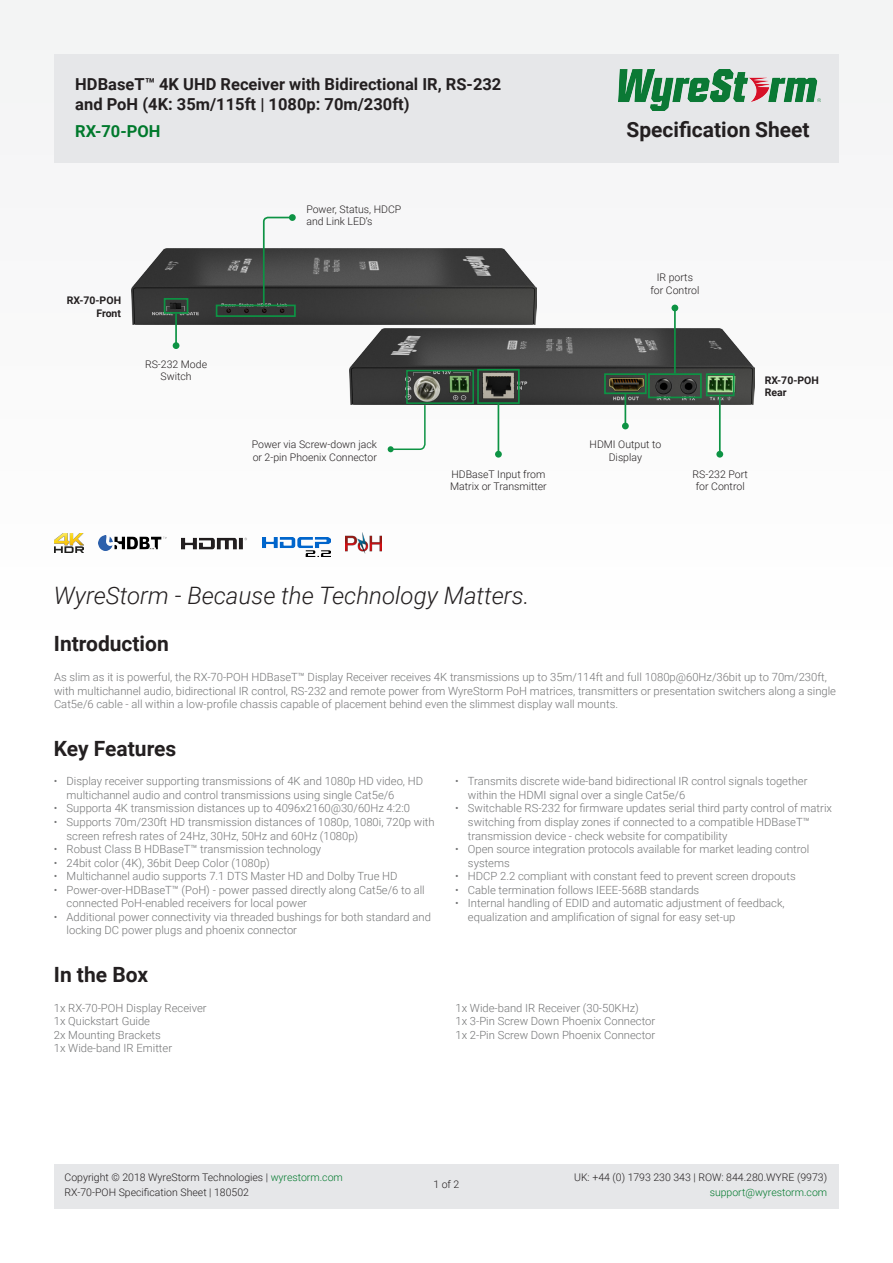
<style>
.page{position:relative;width:893px;height:1263px;background:#fff}
.page>*{position:absolute;margin:0;border:0;box-sizing:border-box;transform-origin:0 0}
.t1{font:italic 300 24px "Roboto";color:#231f20}
.t2{font:700 21px "Roboto";color:#231f20}
.t3{font:700 16.5px "Roboto";color:#231f20}
.t4{font:700 16.5px "Roboto";color:#00792c}
.t5{font:300 11.25px/13.5px "Roboto";color:#747576}
.t6{font:300 10.5px/12.6px "Roboto";color:#231f20}
.t7{font:700 10.5px/12.6px "Roboto";color:#231f20}
.t8{font:300 10.5px "Roboto";color:#00792c}
.s1{color:#00792c}
</style>
<div class="page">
<div style="left:0;top:0;width:893px;height:658px;background:#fafafa"></div>
<div style="left:54px;top:1164px;width:785px;height:45px;background:#e6e7e9"></div>
<div style="left:54px;top:54px;width:785px;height:108px;background:#e6e7e9"></div>
<img style="left:618px;top:70px;width:203px;height:40px">
<img style="left:181px;top:537px;width:66px;height:13px">
<img style="left:98px;top:536px;width:68px;height:14px">
<img style="left:262px;top:538px;width:68px;height:19px">
<img style="left:54px;top:534px;width:30px;height:19px">
<img style="left:345px;top:533px;width:36px;height:21px">
<img style="left:350px;top:329px;width:404px;height:76px">
<img style="left:132px;top:248px;width:404px;height:76px">
<div style="left:648px;top:373px;width:54px;height:25px;border:2px solid #0d9344"></div>
<div style="left:604px;top:373px;width:43px;height:21px;border:2px solid #0d9344"></div>
<div style="left:164px;top:298px;width:24px;height:16px;border:2px solid #0d9344"></div>
<div style="left:216px;top:305px;width:80px;height:12px;border:2px solid #0d9344"></div>
<div style="left:477px;top:369px;width:43px;height:35px;border:2px solid #0d9344"></div>
<hr style="left:719px;top:397px;width:2px;height:57px;background:#0d9344">
<div style="left:716px;top:451px;width:7px;height:7px;background:#0d9344;border-radius:50%"></div>
<hr style="left:498px;top:404px;width:1px;height:50px;background:#0d9344">
<div style="left:495px;top:451px;width:7px;height:7px;background:#0d9344;border-radius:50%"></div>
<svg style="left:262px;top:216px;width:32px;height:90px"></svg>
<div style="left:289px;top:214px;width:7px;height:7px;background:#0d9344;border-radius:50%"></div>
<hr style="left:674px;top:308px;width:2px;height:65px;background:#0d9344">
<div style="left:671px;top:305px;width:7px;height:6px;background:#0d9344;border-radius:50%"></div>
<hr style="left:624px;top:394px;width:2px;height:32px;background:#0d9344">
<div style="left:622px;top:423px;width:7px;height:6px;background:#0d9344;border-radius:50%"></div>
<hr style="left:175px;top:314px;width:2px;height:32px;background:#0d9344">
<div style="left:173px;top:342px;width:6px;height:7px;background:#0d9344;border-radius:50%"></div>
<div style="left:706px;top:373px;width:29px;height:23px;border:2px solid #0d9344"></div>
<svg style="left:388px;top:404px;width:38px;height:48px"></svg>
<div style="left:406px;top:370px;width:68px;height:34px;border:2px solid #0d9344"></div>
<p class="t3" style="left:75px;top:73px;width:428px">HDBaseT™ 4K UHD Receiver with Bidirectional IR, RS-232</p>
<p class="t3" style="left:75px;top:92px;width:336px">and PoH (4K: 35m/115ft | 1080p: 70m/230ft)</p>
<p class="t4" style="left:75px;top:120px;width:87px">RX-70-POH</p>
<p class="t2" style="left:627px;top:115px;width:185px">Specification Sheet</p>
<p class="t7" style="left:67px;top:294px;width:56px;text-align:right">RX-70-POH<br>Front</p>
<p class="t6" style="left:145px;top:357px;width:64px;text-align:center">RS-232 Mode<br>Switch</p>
<p class="t6" style="left:306px;top:202px;width:96px">Power, Status, HDCP and Link LED’s</p>
<p class="t6" style="left:252px;top:437px;width:127px">Power via Screw-down jack or 2-pin Phoenix Connector</p>
<p class="t6" style="left:450px;top:467px;width:98px">HDBaseT Input from<br>Matrix or Transmitter</p>
<p class="t1" style="left:54px;top:578px;width:477px">WyreStorm - Because the Technology Matters.</p>
<p class="t2" style="left:54px;top:629px;width:116px">Introduction</p>
<p class="t6" style="left:657px;top:271px;width:38px">IR ports</p>
<p class="t6" style="left:650px;top:284px;width:50px">for Control</p>
<p class="t6" style="left:590px;top:437px;width:73px;text-align:center">HDMI Output to<br>Display</p>
<p class="t7" style="left:765px;top:373px;width:56px">RX-70-POH<br>Rear</p>
<p class="t6" style="left:692px;top:467px;width:57px">RS-232 Port</p>
<p class="t6" style="left:696px;top:480px;width:50px">for Control</p>
<p class="t5" style="left:54px;top:670px;width:784px">As slim as it is powerful, the RX-70-POH HDBaseT™ Display Receiver receives 4K transmissions up to 35m/114ft and full 1080p@60Hz/36bit up to 70m/230ft, with multichannel audio, bidirectional IR control, RS-232 and remote power from WyreStorm PoH matrices, transmitters or presentation switchers along a single<br>Cat5e/6 cable - all within a low-profile chassis capable of placement behind even the slimmest display wall mounts.</p>
<p class="t2" style="left:54px;top:734px;width:124px">Key Features</p>
<p class="t5" style="left:67px;top:774px;width:358px;text-indent:-13px">• Display receiver supporting transmissions of 4K and 1080p HD video, HD multichannel audio and control transmissions using single Cat5e/6</p>
<p class="t5" style="left:54px;top:801px;width:358px">• Supporta 4K transmission distances up to 4096x2160@30/60Hz 4:2:0</p>
<p class="t5" style="left:67px;top:815px;width:370px;text-indent:-13px">• Supports 70m/230ft HD transmission distances of 1080p, 1080i, 720p with screen refresh rates of 24Hz, 30Hz, 50Hz and 60Hz (1080p)</p>
<p class="t5" style="left:54px;top:842px;width:269px">• Robust Class B HDBaseT™ transmission technology</p>
<p class="t5" style="left:54px;top:855px;width:218px">• 24bit color (4K), 36bit Deep Color (1080p)</p>
<p class="t5" style="left:54px;top:869px;width:345px">• Multichannel audio supports 7.1 DTS Master HD and Dolby True HD</p>
<p class="t5" style="left:67px;top:882px;width:360px;text-indent:-13px">• Power-over-HDBaseT™ (PoH) - power passed directly along Cat5e/6 to all connected PoH-enabled receivers for local power</p>
<p class="t5" style="left:67px;top:909px;width:366px;text-indent:-13px">• Additional power connectivity via threaded bushings for both standard and locking DC power plugs and phoenix connector</p>
<p class="t2" style="left:54px;top:960px;width:96px">In the Box</p>
<p class="t5" style="left:54px;top:1000px;width:154px">1x RX-70-POH Display Receiver</p>
<p class="t5" style="left:54px;top:1014px;width:98px">1x Quickstart Guide</p>
<p class="t5" style="left:54px;top:1027px;width:108px">2x Mounting Brackets</p>
<p class="t5" style="left:54px;top:1041px;width:120px">1x Wide-band IR Emitter</p>
<p class="t5" style="left:468px;top:774px;width:341px;text-indent:-13px">• Transmits discrete wide-band bidirectional IR control signals together within the HDMI signal over a single Cat5e/6</p>
<p class="t5" style="left:468px;top:801px;width:366px;text-indent:-13px">• Switchable RS-232 for firmware updates serial third party control of matrix switching from display zones if connected to a compatible HDBaseT™ transmission device - check website for compatibility</p>
<p class="t5" style="left:468px;top:842px;width:343px;text-indent:-13px">• Open source integration protocols available for market leading control systems</p>
<p class="t5" style="left:455px;top:869px;width:342px">• HDCP 2.2 compliant with constant feed to prevent screen dropouts</p>
<p class="t5" style="left:455px;top:882px;width:246px">• Cable termination follows IEEE-568B standards</p>
<p class="t5" style="left:468px;top:896px;width:318px;text-indent:-13px">• Internal handling of EDID and automatic adjustment of feedback, equalization and amplification of signal for easy set-up</p>
<p class="t5" style="left:455px;top:1000px;width:185px">1x Wide-band IR Receiver (30-50KHz)</p>
<p class="t5" style="left:455px;top:1014px;width:201px">1x 3-Pin Screw Down Phoenix Connector</p>
<p class="t5" style="left:455px;top:1027px;width:201px">1x 2-Pin Screw Down Phoenix Connector</p>
<p class="t6" style="left:65px;top:1170px;width:280px">Copyright © 2018 WyreStorm Technologies | <span class="s1">wyrestorm.com</span></p>
<p class="t6" style="left:65px;top:1185px;width:186px">RX-70-POH Specification Sheet | 180502</p>
<p class="t6" style="left:433px;top:1178px;width:27px">1 of 2</p>
<p class="t6" style="left:574px;top:1170px;width:255px">UK: +44 (0) 1793 230 343 | ROW: 844.280.WYRE (9973)</p>
<p class="t8" style="left:710px;top:1185px;width:119px">support@wyrestorm.com</p>
</div>
